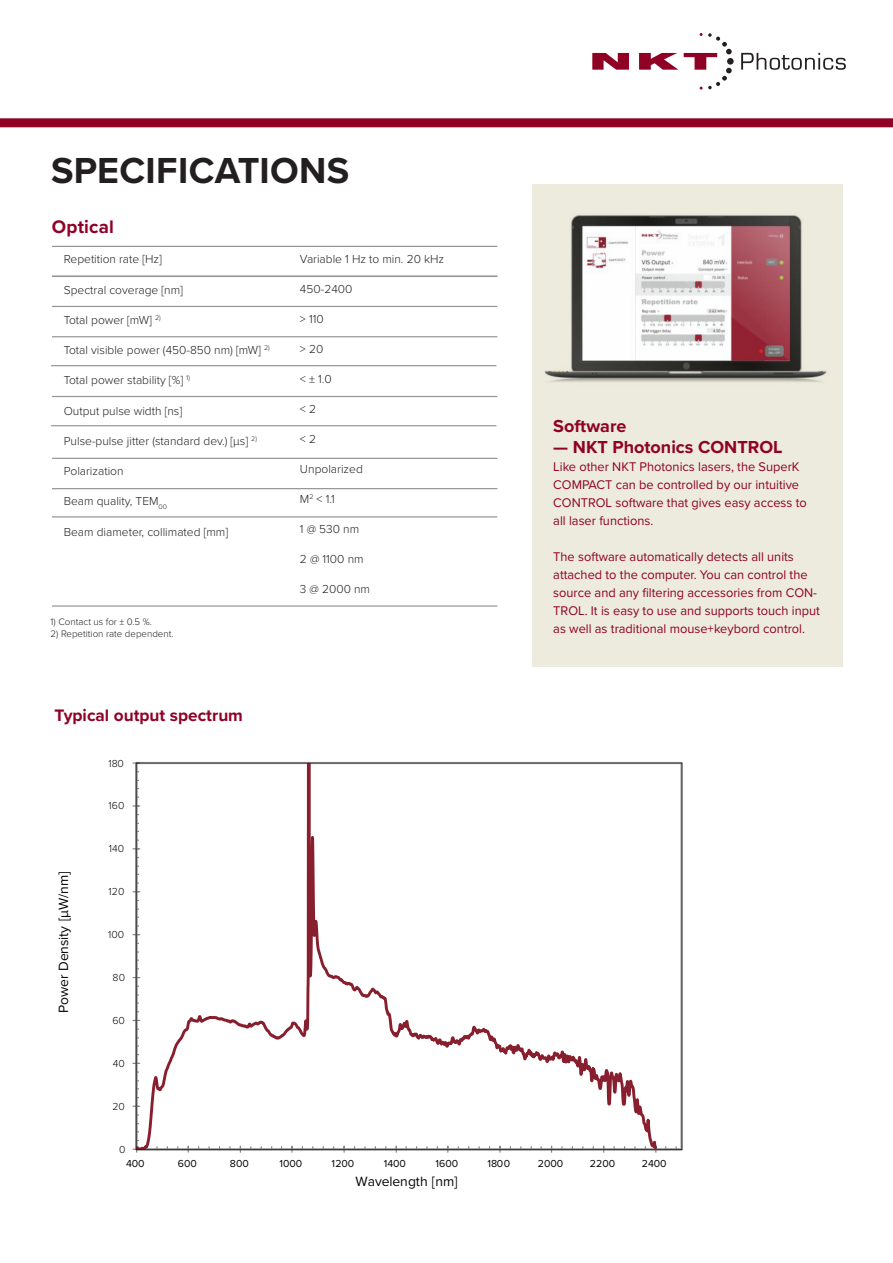
<style>
.page{position:relative;width:893px;height:1263px;background:#fff}
.page>*{position:absolute;margin:0;border:0;box-sizing:border-box;transform-origin:0 0}
.t1{font:700 37.5px "Proxima Nova";letter-spacing:.01em;color:#231f20}
.t2{font:700 18.9px "Proxima Nova";letter-spacing:.01em;color:#900126}
.t3{font:700 18px "Proxima Nova";color:#900126}
.t4{font:700 17.25px "Proxima Nova";color:#900126}
.t5{font:13.95px "Proxima Nova";letter-spacing:-.005em;color:#040503}
.t6{font:13.05px/18px "Proxima Nova";color:#900126}
.t7{font:300 12px "Proxima Nova";color:#231f20}
.t8{font:10.5px "Proxima Nova";letter-spacing:-.005em;color:#040503}
.t9{font:300 10.5px "Proxima Nova";letter-spacing:.01em;color:#040503}
.t10{font:300 9.75px "Proxima Nova";color:#231f20}
</style>
<div class="page">
<svg style="left:741px;top:53px;width:105px;height:17px"></svg>
<svg style="left:592px;top:33px;width:142px;height:57px"></svg>
<div style="left:0;top:118px;width:893px;height:9px;background:#900126"></div>
<hr style="left:52px;top:275px;width:445px;height:2px;background:#939598">
<hr style="left:52px;top:306px;width:445px;height:1px;background:#939598">
<hr style="left:52px;top:336px;width:445px;height:1px;background:#939598">
<hr style="left:51px;top:365px;width:445px;height:1px;background:#939598">
<hr style="left:52px;top:458px;width:445px;height:1px;background:#939598">
<hr style="left:52px;top:488px;width:445px;height:1px;background:#939598">
<hr style="left:52px;top:396px;width:445px;height:1px;background:#939598">
<hr style="left:51px;top:425px;width:445px;height:1px;background:#939598">
<hr style="left:52px;top:246px;width:445px;height:1px;background:#939598">
<hr style="left:52px;top:516px;width:445px;height:1px;background:#939598">
<hr style="left:52px;top:605px;width:445px;height:2px;background:#939598">
<svg style="left:133px;top:1140px;width:7px;height:13px"></svg>
<svg style="left:138px;top:764px;width:520px;height:384px"></svg>
<div style="left:532px;top:184px;width:310px;height:482px;background:#edebdd"></div>
<img style="left:544px;top:215px;width:283px;height:167px">
<p class="t1" style="left:51px;top:142px;width:300px">SPECIFICATIONS</p>
<p class="t2" style="left:52px;top:212px;width:64px">Optical</p>
<p class="t7" style="left:300px;top:250px;width:146px">Variable 1 Hz to min. 20 kHz</p>
<p class="t7" style="left:300px;top:280px;width:54px">450-2400</p>
<p class="t7" style="left:300px;top:310px;width:25px">&gt; 110</p>
<p class="t7" style="left:300px;top:340px;width:25px">&gt; 20</p>
<p class="t7" style="left:300px;top:370px;width:33px">&lt; ± 1.0</p>
<p class="t7" style="left:300px;top:400px;width:18px">&lt; 2</p>
<p class="t7" style="left:300px;top:430px;width:18px">&lt; 2</p>
<p class="t7" style="left:300px;top:460px;width:64px">Unpolarized</p>
<p class="t7" style="left:300px;top:490px;width:36px">M<sup>2</sup> &lt; 1.1</p>
<p class="t7" style="left:300px;top:520px;width:61px">1 @ 530 nm</p>
<p class="t7" style="left:300px;top:550px;width:65px">2 @ 1100 nm</p>
<p class="t7" style="left:300px;top:580px;width:72px">3 @ 2000 nm</p>
<p class="t7" style="left:64px;top:250px;width:100px">Repetition rate [Hz]</p>
<p class="t7" style="left:64px;top:281px;width:121px">Spectral coverage [nm]</p>
<p class="t7" style="left:64px;top:311px;width:99px">Total power [mW] <sup>2)</sup></p>
<p class="t7" style="left:64px;top:341px;width:207px">Total visible power (450-850 nm) [mW] <sup>2)</sup></p>
<p class="t7" style="left:64px;top:371px;width:128px">Total power stability [%] <sup>1)</sup></p>
<p class="t7" style="left:64px;top:402px;width:120px">Output pulse width [ns]</p>
<p class="t7" style="left:64px;top:432px;width:195px">Pulse-pulse jitter (standard dev.) [µs] <sup>2)</sup></p>
<p class="t7" style="left:64px;top:462px;width:61px">Polarization</p>
<p class="t7" style="left:64px;top:492px;width:105px">Beam quality, TEM<sub>00</sub></p>
<p class="t7" style="left:64px;top:523px;width:166px">Beam diameter, collimated [mm]</p>
<p class="t10" style="left:51px;top:615px;width:103px">1) Contact us for ± 0.5 %.</p>
<p class="t10" style="left:51px;top:627px;width:124px">2) Repetition rate dependent.</p>
<p class="t4" style="left:55px;top:702px;width:190px">Typical output spectrum</p>
<p class="t9" style="left:109px;top:755px;width:17px">180</p>
<p class="t9" style="left:108px;top:798px;width:17px">160</p>
<p class="t5" style="left:53px;top:1013px;width:143px;rotate:-90deg">Power Density [µW/nm]</p>
<p class="t9" style="left:109px;top:841px;width:17px">140</p>
<p class="t9" style="left:108px;top:884px;width:17px">120</p>
<p class="t9" style="left:108px;top:927px;width:18px">100</p>
<p class="t9" style="left:113px;top:970px;width:14px">80</p>
<p class="t9" style="left:112px;top:1013px;width:14px">60</p>
<p class="t9" style="left:113px;top:1055px;width:14px">40</p>
<p class="t9" style="left:112px;top:1098px;width:14px">20</p>
<p class="t9" style="left:119px;top:1141px;width:8px">0</p>
<p class="t3" style="left:553px;top:412px;width:75px">Software</p>
<p class="t3" style="left:553px;top:433px;width:231px">— NKT Photonics CONTROL</p>
<p class="t6" style="left:553px;top:457px;width:255px">Like other NKT Photonics lasers, the SuperK COMPACT can be controlled by our intuitive CONTROL software that gives easy access to all laser functions.</p>
<p class="t6" style="left:553px;top:547px;width:268px">The software automatically detects all units attached to the computer. You can control the source and any filtering accessories from CON-TROL. It is easy to use and supports touch input as well as traditional mouse+keybord control.</p>
<p class="t8" style="left:126px;top:1155px;width:20px">400</p>
<p class="t8" style="left:178px;top:1155px;width:21px">600</p>
<p class="t8" style="left:230px;top:1155px;width:21px">800</p>
<p class="t8" style="left:280px;top:1155px;width:24px">1000</p>
<p class="t8" style="left:332px;top:1155px;width:24px">1200</p>
<p class="t8" style="left:384px;top:1155px;width:24px">1400</p>
<p class="t8" style="left:435px;top:1155px;width:24px">1600</p>
<p class="t8" style="left:487px;top:1155px;width:24px">1800</p>
<p class="t8" style="left:538px;top:1155px;width:27px">2000</p>
<p class="t8" style="left:590px;top:1155px;width:27px">2200</p>
<p class="t8" style="left:642px;top:1155px;width:26px">2400</p>
<p class="t5" style="left:356px;top:1170px;width:103px">Wavelength [nm]</p>
</div>
